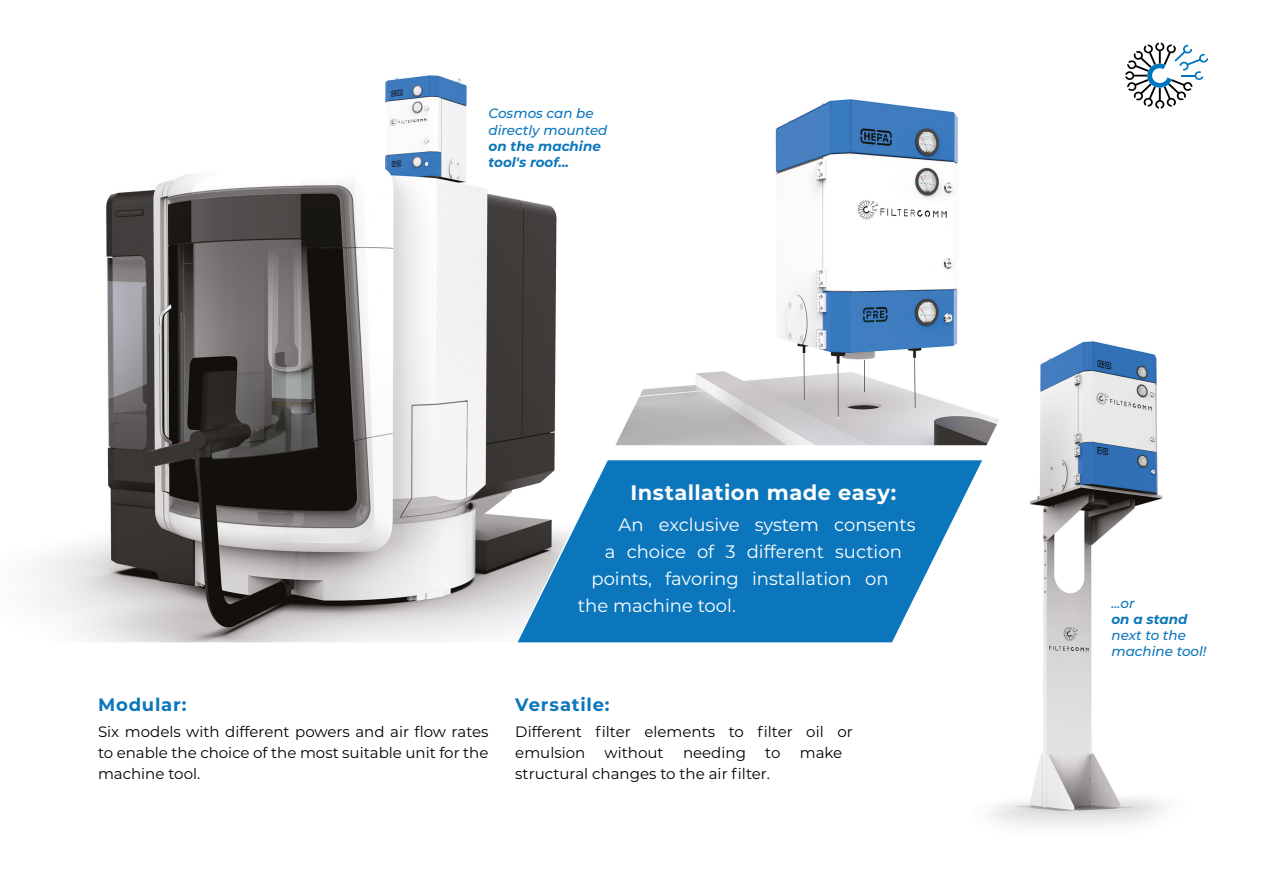
<style>
.page{position:relative;width:1263px;height:893px;background:#fff}
.page>*{position:absolute;margin:0;border:0;box-sizing:border-box;transform-origin:0 0}
.t1{font:700 21px "Montserrat";letter-spacing:.02em;color:#fff}
.t2{font:18px "Montserrat";color:#fff}
.t3{font:700 18px "Montserrat";letter-spacing:.04em;color:#0c76bc}
.t4{font:15px/21px "Montserrat";color:#000;text-align:justify}
.t5{font:italic 500 13.5px/16.2px "Montserrat";color:#0c76bc}
.t6{font:italic 700 13.5px/16.2px "Montserrat";color:#0c76bc}
</style>
<div class="page">
<svg style="left:1125px;top:43px;width:83px;height:66px"></svg>
<img style="left:779px;top:99px;width:179px;height:346px">
<img style="left:882px;top:306px;width:283px;height:521px">
<svg style="left:779px;top:460px;width:203px;height:182px;fill:#0c76bc"></svg>
<img style="left:36px;top:75px;width:743px;height:567px">
<p class="t5" style="left:489px;top:105px;width:120px">Cosmos can be directly mounted</p>
<p class="t6" style="left:489px;top:137px;width:114px">on the machine tool's roof...</p>
<h1 class="t1" style="left:630px;top:477px;width:267px">Installation made easy:</h1>
<p class="t2" style="left:618px;top:513px;width:299px">An exclusive system consents</p>
<p class="t2" style="left:605px;top:540px;width:298px">a choice of 3 different suction</p>
<p class="t2" style="left:591px;top:567px;width:299px">points, favoring installation on</p>
<p class="t2" style="left:578px;top:594px;width:159px">the machine tool.</p>
<p class="t3" style="left:98px;top:692px;width:90px">Modular:</p>
<p class="t4" style="left:98px;top:720px;width:392px">Six models with different powers and air flow rates to enable the choice of the most suitable unit for the machine tool.</p>
<p class="t3" style="left:515px;top:692px;width:96px">Versatile:</p>
<p class="t4" style="left:515px;top:720px;width:339px">Different filter elements to filter oil or emulsion</p>
<p class="t4" style="left:605px;top:741px;width:61px">without</p>
<p class="t4" style="left:683px;top:741px;width:64px">needing</p>
<p class="t4" style="left:765px;top:741px;width:17px">to</p>
<p class="t4" style="left:800px;top:741px;width:44px">make</p>
<p class="t4" style="left:515px;top:762px;width:256px">structural changes to the air filter.</p>
<p class="t5" style="left:1111px;top:594px;width:25px">...or</p>
<p class="t6" style="left:1111px;top:610px;width:77px">on a stand</p>
<p class="t5" style="left:1111px;top:627px;width:97px">next to the machine tool!</p>
</div>
